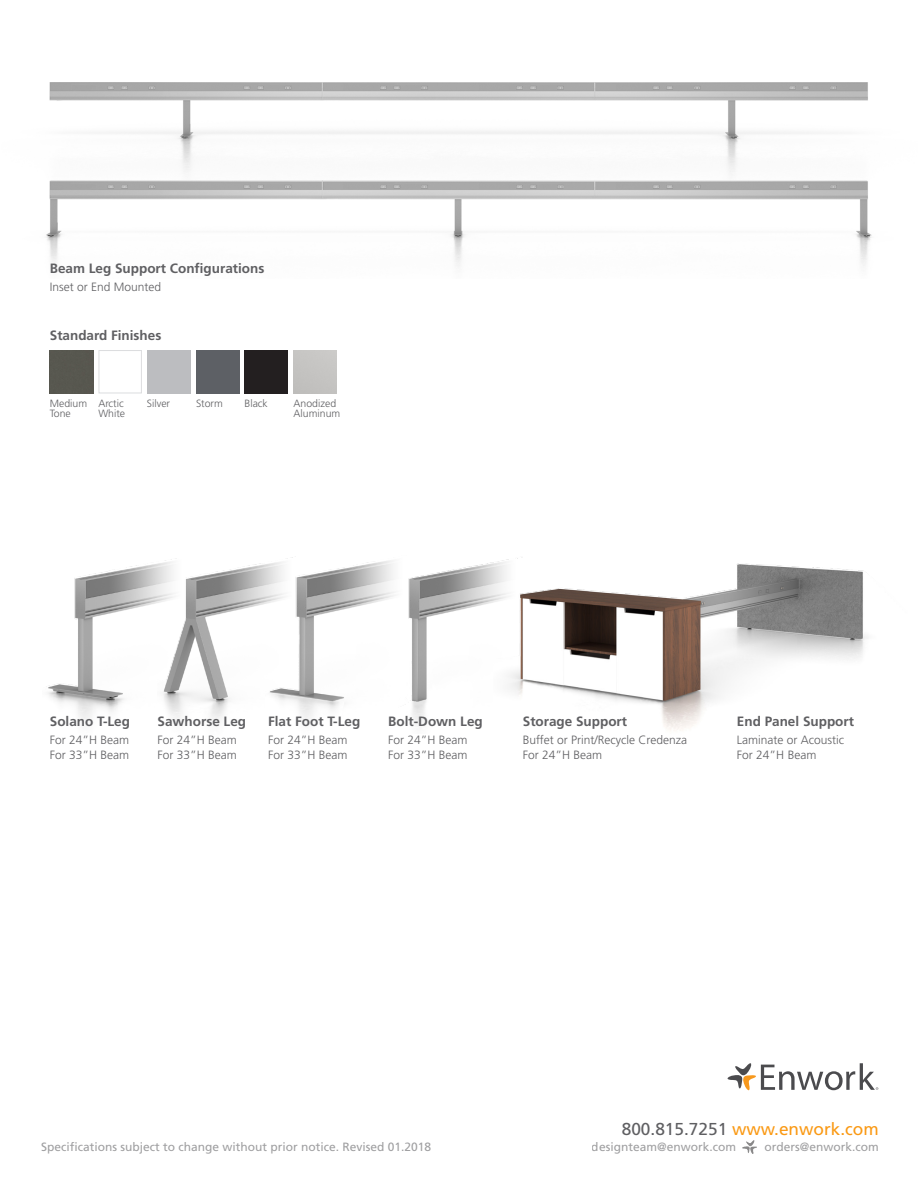
<style>
.page{position:relative;width:918px;height:1188px;background:#fff}
.page>*{position:absolute;margin:0;border:0;box-sizing:border-box;transform-origin:0 0}
.t1{font:17.25px "Frutiger LT Std";color:#fa9914}
.t2{font:700 13.5px "Frutiger LT Std";color:#5f5f62}
.t3{font:300 12px "Frutiger LT Std";color:#5f5f62}
.t4{font:12px "Frutiger LT Std";color:#5f5f62}
.t5{font:300 10.5px/10.5px "Frutiger LT Std";color:#5f5f62}
.s1{color:#5f5f62}
</style>
<div class="page">
<img style="left:48px;top:563px;width:110px;height:158px">
<img style="left:158px;top:559px;width:108px;height:163px">
<img style="left:266px;top:557px;width:129px;height:162px">
<img style="left:408px;top:562px;width:86px;height:163px">
<img style="left:743px;top:1140px;width:14px;height:13px">
<img style="left:49px;top:82px;width:819px;height:99px">
<img style="left:46px;top:181px;width:826px;height:85px">
<img style="left:494px;top:558px;width:374px;height:173px">
<div style="left:50px;top:350px;width:43px;height:43px;background:#57574f"></div>
<div style="left:245px;top:350px;width:43px;height:43px;background:#231f20"></div>
<div style="left:99px;top:350px;width:43px;height:43px;border:1px solid #dcdddf"></div>
<div style="left:196px;top:350px;width:43px;height:43px;background:#5d6065"></div>
<svg style="left:728px;top:1063px;width:150px;height:28px"></svg>
<p class="t2" style="left:50px;top:260px;width:216px">Beam Leg Support Configurations</p>
<p class="t3" style="left:50px;top:280px;width:113px">Inset or End Mounted</p>
<p class="t2" style="left:50px;top:328px;width:113px">Standard Finishes</p>
<p class="t5" style="left:50px;top:398px;width:39px">Medium</p>
<p class="t5" style="left:50px;top:408px;width:23px">Tone</p>
<p class="t5" style="left:98px;top:398px;width:27px">Arctic</p>
<p class="t5" style="left:98px;top:408px;width:28px">White</p>
<p class="t5" style="left:147px;top:398px;width:25px">Silver</p>
<p class="t5" style="left:196px;top:398px;width:28px">Storm</p>
<p class="t5" style="left:245px;top:398px;width:25px">Black</p>
<p class="t5" style="left:294px;top:398px;width:48px">Anodized<br>Aluminum</p>
<p class="t2" style="left:50px;top:713px;width:82px">Solano T-Leg</p>
<p class="t3" style="left:50px;top:733px;width:81px">For 24”H Beam</p>
<p class="t3" style="left:50px;top:748px;width:81px">For 33”H Beam</p>
<p class="t2" style="left:158px;top:713px;width:90px">Sawhorse Leg</p>
<p class="t3" style="left:158px;top:733px;width:81px">For 24”H Beam</p>
<p class="t3" style="left:158px;top:748px;width:81px">For 33”H Beam</p>
<p class="t2" style="left:268px;top:713px;width:94px">Flat Foot T-Leg</p>
<p class="t3" style="left:268px;top:733px;width:81px">For 24”H Beam</p>
<p class="t3" style="left:268px;top:748px;width:81px">For 33”H Beam</p>
<p class="t2" style="left:388px;top:713px;width:96px">Bolt-Down Leg</p>
<p class="t3" style="left:388px;top:733px;width:81px">For 24”H Beam</p>
<p class="t3" style="left:388px;top:748px;width:81px">For 33”H Beam</p>
<p class="t2" style="left:523px;top:713px;width:106px">Storage Support</p>
<p class="t3" style="left:523px;top:733px;width:166px">Buffet or Print/Recycle Credenza</p>
<p class="t3" style="left:523px;top:748px;width:81px">For 24”H Beam</p>
<p class="t2" style="left:737px;top:713px;width:119px">End Panel Support</p>
<p class="t3" style="left:737px;top:733px;width:109px">Laminate or Acoustic</p>
<p class="t3" style="left:737px;top:748px;width:81px">For 24”H Beam</p>
<p class="t1" style="left:622px;top:1119px;width:258px"><span class="s1">800.815.7251</span> www.enwork.com</p>
<p class="t4" style="left:41px;top:1140px;width:392px">Specifications subject to change without prior notice. Revised 01.2018</p>
<p class="t4" style="left:592px;top:1140px;width:146px">designteam@enwork.com</p>
<p class="t4" style="left:764px;top:1140px;width:116px">orders@enwork.com</p>
</div>
